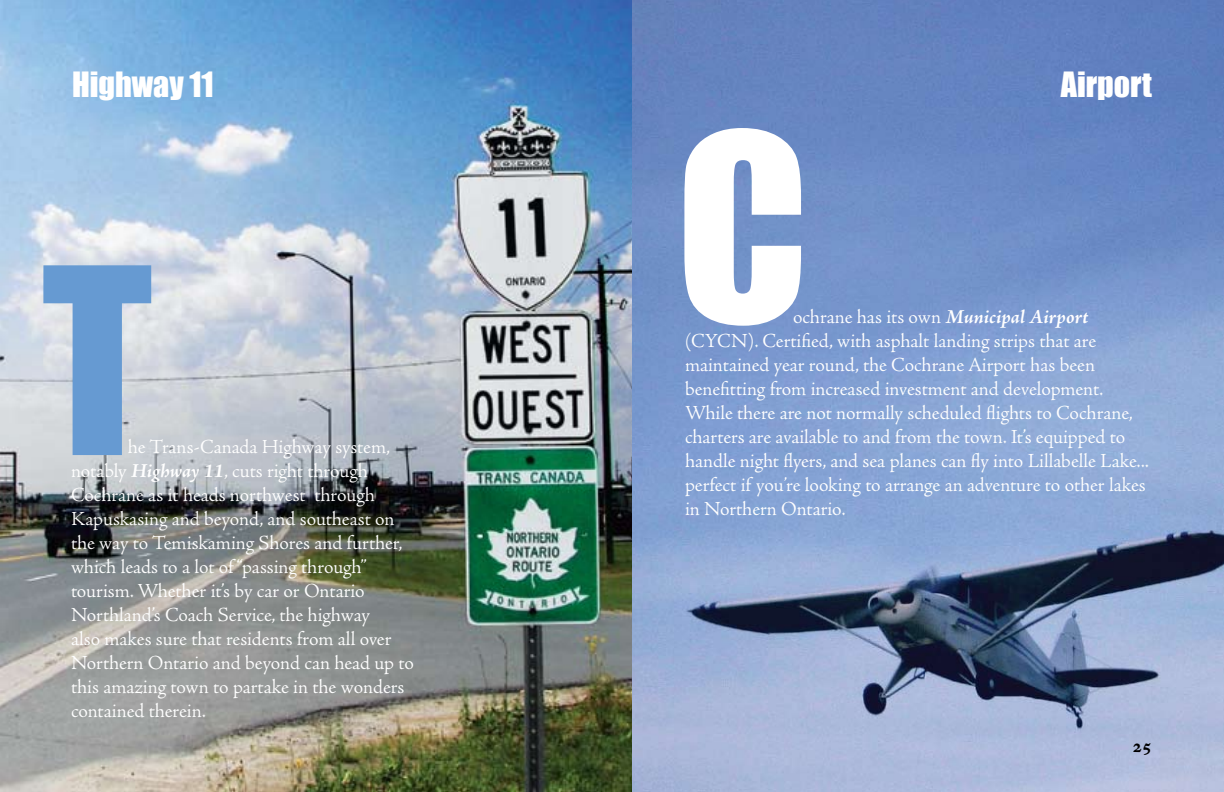
<style>
.page{position:relative;width:1224px;height:792px;background:#fff}
.page>*{position:absolute;margin:0;border:0;box-sizing:border-box;transform-origin:0 0}
.t1{font:240px "Impact";color:#669ad2}
.t2{font:240px "Impact";color:#fff}
.t3{font:32px "Impact";color:#fff}
.t4{font:300 20px/24px "Adobe Jenson Pro";color:#fff}
.t5{font:700 20px "Adobe Jenson Pro";color:#000}
.s1{font-weight:700;font-style:italic}
</style>
<div class="page">
<img style="left:632px;top:0;width:592px;height:792px">
<img style="left:0;top:0;width:632px;height:792px">
<h2 class="t3" style="left:72px;top:60px;width:143px">Highway 11</h2>
<h1 class="t1" style="left:42px;top:175px;width:112px">T</h1>
<p class="t4" style="left:71px;top:435px;width:344px;text-indent:57px">he Trans-Canada Highway system, notably <span class="s1">Highway 11</span>, cuts right through Cochrane as it heads northwest through Kapuskasing and beyond, and southeast on the way to Temiskaming Shores and further, which leads to a lot of “passing through” tourism. Whether it’s by car or Ontario Northland’s Coach Service, the highway<br>also makes sure that residents from all over Northern Ontario and beyond can head up to this amazing town to partake in the wonders contained therein.</p>
<h2 class="t3" style="left:1061px;top:60px;width:93px">Airport</h2>
<h1 class="t2" style="left:676px;top:41px;width:134px">C</h1>
<p class="t4" style="left:685px;top:306px;width:466px;text-indent:108px">ochrane has its own <span class="s1">Municipal Airport </span>(CYCN). Certified, with asphalt landing strips that are maintained year round, the Cochrane Airport has been benefitting from increased investment and development.<br>While there are not normally scheduled flights to Cochrane, charters are available to and from the town. It’s equipped to handle night flyers, and sea planes can fly into Lillabelle Lake... perfect if you’re looking to arrange an adventure to other lakes in Northern Ontario.</p>
<p class="t5" style="left:1132px;top:735px;width:21px">25</p>
</div>
